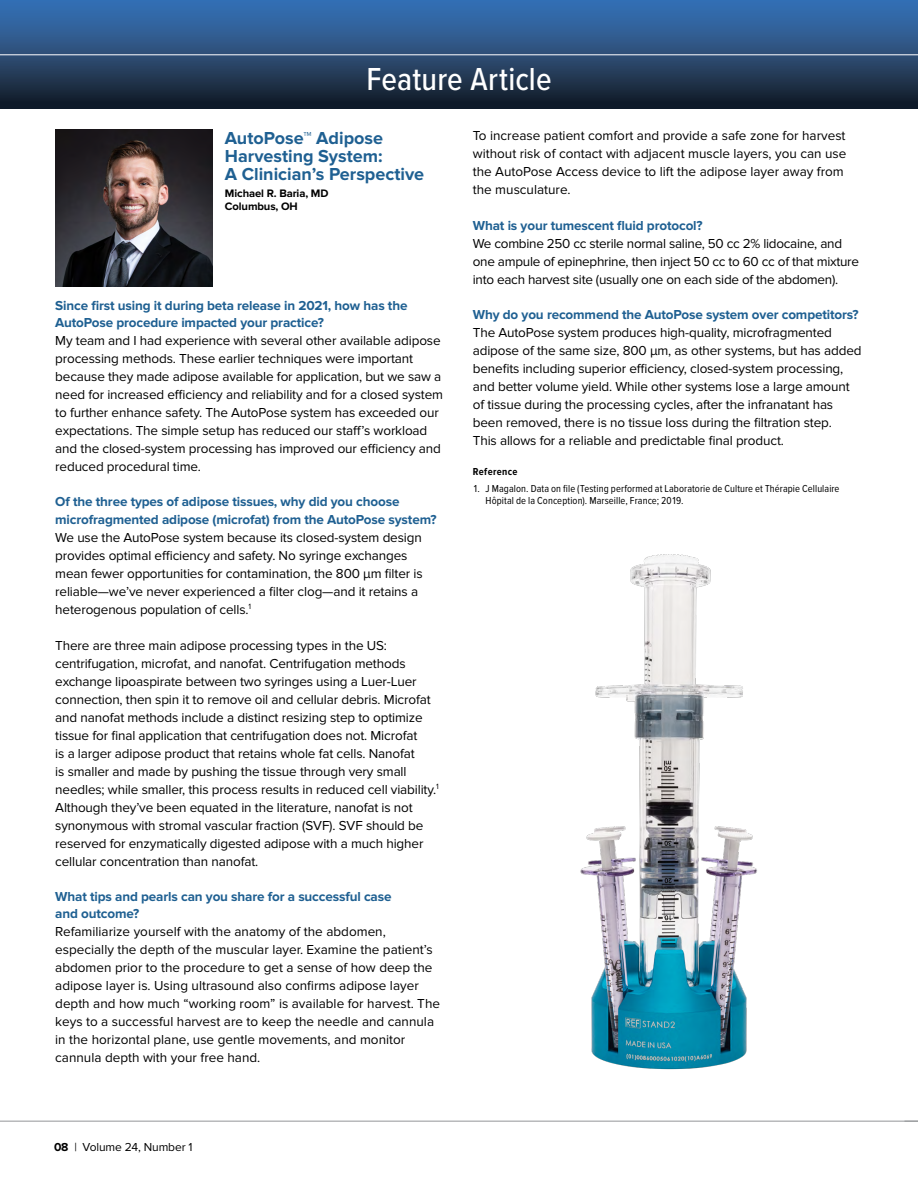
<style>
.page{position:relative;width:918px;height:1188px;background:#fff}
.page>*{position:absolute;margin:0;border:0;box-sizing:border-box;transform-origin:0 0}
.t1{font:500 33px "Proxima Nova Cond";letter-spacing:.005em;color:#fff}
.t2{font:700 18px/18px "Proxima Nova";color:#1f6092}
.t3{font:13.5px/18px "Proxima Nova";letter-spacing:-.01em;color:#000}
.t4{font:700 13.5px/17.2px "Proxima Nova";letter-spacing:-.01em;color:#1f6092}
.t5{font:12px "Proxima Nova";letter-spacing:-.01em;color:#000}
.t6{font:700 11.25px/13.5px "Proxima Nova";letter-spacing:-.01em;color:#000}
.t7{font:10.5px/12.3px "Proxima Nova Cond";letter-spacing:.01em;color:#000}
.t8{font:700 10.5px "Proxima Nova Cond";letter-spacing:.035em;color:#000}
.s1{font-weight:700}
</style>
<div class="page">
<div style="left:0;top:0;width:918px;height:108px;background:linear-gradient(to bottom,#3b78bf,#161e28)"></div>
<hr style="left:0;top:1121px;width:918px;height:1px;background:#939598">
<hr style="left:0;top:54px;width:918px;height:1px;background:#fff">
<svg style="left:904px;top:1121px;width:14px;height:1px"></svg>
<img style="left:55px;top:130px;width:157px;height:157px">
<img style="left:580px;top:554px;width:177px;height:516px">
<h1 class="t1" style="left:366px;top:55px;width:187px">Feature Article</h1>
<h2 class="t2" style="left:225px;top:129px;width:201px">AutoPose™ Adipose<br>Harvesting System:<br>A Clinician’s Perspective</h2>
<p class="t6" style="left:225px;top:186px;width:105px">Michael R. Baria, MD<br>Columbus, OH</p>
<p class="t4" style="left:55px;top:297px;width:354px">Since first using it during beta release in 2021, how has the<br>AutoPose procedure impacted your practice?</p>
<p class="t3" style="left:55px;top:332px;width:389px">My team and I had experience with several other available adipose processing methods. These earlier techniques were important because they made adipose available for application, but we saw a need for increased efficiency and reliability and for a closed system to further enhance safety. The AutoPose system has exceeded our expectations. The simple setup has reduced our staff’s workload and the closed-system processing has improved our efficiency and reduced procedural time.</p>
<p class="t4" style="left:55px;top:494px;width:383px">Of the three types of adipose tissues, why did you choose microfragmented adipose (microfat) from the AutoPose system?</p>
<p class="t3" style="left:55px;top:528px;width:369px">We use the AutoPose system because its closed-system design provides optimal efficiency and safety. No syringe exchanges mean fewer opportunities for contamination, the 800 µm filter is reliable—we’ve never experienced a filter clog—and it retains a heterogenous population of cells.<sup>1</sup></p>
<p class="t3" style="left:55px;top:636px;width:385px">There are three main adipose processing types in the US: centrifugation, microfat, and nanofat. Centrifugation methods exchange lipoaspirate between two syringes using a Luer-Luer connection, then spin it to remove oil and cellular debris. Microfat and nanofat methods include a distinct resizing step to optimize tissue for final application that centrifugation does not. Microfat<br>is a larger adipose product that retains whole fat cells. Nanofat<br>is smaller and made by pushing the tissue through very small needles; while smaller, this process results in reduced cell viability.<sup>1<br></sup>Although they’ve been equated in the literature, nanofat is not synonymous with stromal vascular fraction (SVF). SVF should be reserved for enzymatically digested adipose with a much higher cellular concentration than nanofat.</p>
<p class="t4" style="left:55px;top:888px;width:338px">What tips and pearls can you share for a successful case and outcome?</p>
<p class="t3" style="left:55px;top:923px;width:386px">Refamiliarize yourself with the anatomy of the abdomen, especially the depth of the muscular layer. Examine the patient’s abdomen prior to the procedure to get a sense of how deep the adipose layer is. Using ultrasound also confirms adipose layer depth and how much “working room” is available for harvest. The keys to a successful harvest are to keep the needle and cannula in the horizontal plane, use gentle movements, and monitor cannula depth with your free hand.</p>
<p class="t3" style="left:473px;top:127px;width:375px">To increase patient comfort and provide a safe zone for harvest without risk of contact with adjacent muscle layers, you can use the AutoPose Access device to lift the adipose layer away from the musculature.</p>
<p class="t4" style="left:473px;top:217px;width:231px">What is your tumescent fluid protocol?</p>
<p class="t3" style="left:473px;top:234px;width:388px">We combine 250 cc sterile normal saline, 50 cc 2% lidocaine, and one ampule of epinephrine, then inject 50 cc to 60 cc of that mixture into each harvest site (usually one on each side of the abdomen).</p>
<p class="t4" style="left:473px;top:306px;width:387px">Why do you recommend the AutoPose system over competitors?</p>
<p class="t3" style="left:473px;top:323px;width:390px">The AutoPose system produces high-quality, microfragmented adipose of the same size, 800 µm, as other systems, but has added benefits including superior efficiency, closed-system processing, and better volume yield. While other systems lose a large amount of tissue during the processing cycles, after the infranatant has been removed, there is no tissue loss during the filtration step.<br>This allows for a reliable and predictable final product.</p>
<p class="t8" style="left:473px;top:466px;width:46px">Reference</p>
<p class="t7" style="left:486px;top:483px;width:355px;text-indent:-13px">1. J Magalon. Data on file (Testing performed at Laboratorie de Culture et Thérapie Cellulaire<br>Hôpital de la Conception). Marseille, France; 2019.</p>
<p class="t5" style="left:54px;top:1140px;width:140px"><span class="s1">08</span> | Volume 24, Number 1</p>
</div>
